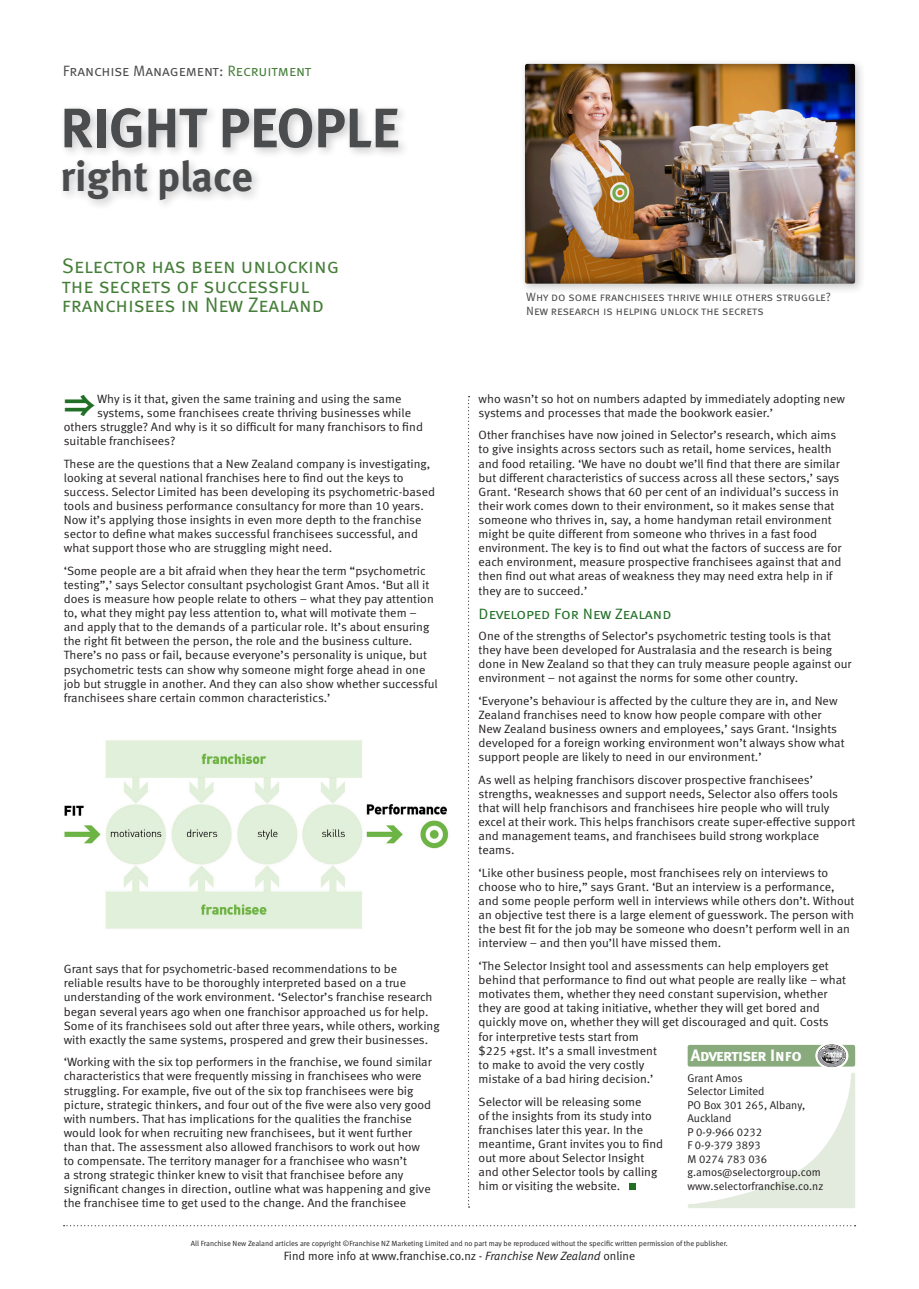
<style>
.page{position:relative;width:919px;height:1289px;background:#fff}
.page>*{position:absolute;margin:0;border:0;box-sizing:border-box;transform-origin:0 0}
.t1{font:55.5px "Meta Bold LF";color:#4b4c4d}
.t2{font:42px "Meta Bold LF";color:#4b4c4d}
.t3{font:800 30.3px "Koz Go Pro";color:#216e26;scale:1.04 1}
.t4{font:21px/19.5px "Meta Normal LF Caps";color:#457e39}
.t5{font:16.5px "Meta Bold LF Caps";letter-spacing:-.035em;color:#fff}
.t6{font:15px "Meta Normal LF Caps";color:#4b4c4d}
.t7{font:15px "Meta Normal LF Caps";color:#216e26;scale:1.04 1}
.t8{font:12px/14.1px "Meta Normal LF";color:#231f20;scale:1.04 1}
.t9{font:12px/13.5px "Meta Normal LF Caps";color:#4b4c4d}
.t10{font:12px "Meta Normal LF";color:#231f20}
.t11{font:11.25px/13.5px "Meta Normal LF";color:#231f20}
.t12{font:7.5px "Meta Normal LF";color:#231f20}
.s1{color:#457e39}
.s2{font-style:italic}
</style>
<div class="page">
<div style="left:57px;top:102px;width:351px;height:109px;background:#231f20;opacity:.25"></div>
<svg style="left:64px;top:1225px;width:791px;height:1px"></svg>
<div style="left:629px;top:1183px;width:6px;height:7px;background:#216e26"></div>
<img style="left:64px;top:740px;width:385px;height:189px">
<div style="left:519px;top:58px;width:347px;height:237px;background:#231f20;opacity:.25"></div>
<div style="left:523px;top:63px;width:335px;height:222px;background:#231f20;opacity:.75"></div>
<svg style="left:468px;top:396px;width:1px;height:811px"></svg>
<div style="left:687px;top:1044px;width:168px;height:22px;background:#88aa7c;border-radius:2px"></div>
<div style="left:815px;top:1041px;width:33px;height:28px;border:2px solid #fff;border-radius:50%"></div>
<div style="left:850px;top:1072px;width:5px;height:136px;background:#e2ebde;border-radius:2px"></div>
<div style="left:687px;top:1203px;width:168px;height:5px;background:#e2ebde;border-radius:2px"></div>
<svg style="left:692px;top:1044px;width:159px;height:160px"></svg>
<p class="t6" style="left:63px;top:62px;width:250px">Franchise Management: <span class="s1">Recruitment</span></p>
<h1 class="t1" style="left:61px;top:95px;width:340px">RIGHT PEOPLE</h1>
<h2 class="t2" style="left:61px;top:152px;width:193px">right place</h2>
<h3 class="t4" style="left:62px;top:256px;width:279px">Selector has been unlocking the secrets of successful franchisees in New Zealand</h3>
<h3 class="t3" style="left:64px;top:386px;width:32px">⇒</h3>
<p class="t8" style="left:97px;top:391px;width:294px">Why is it that, given the same training and using the same</p>
<p class="t8" style="left:97px;top:405px;width:303px">systems, some franchisees create thriving businesses while</p>
<p class="t8" style="left:64px;top:419px;width:347px">others struggle? And why is it so difficult for many franchisors to find</p>
<p class="t8" style="left:64px;top:433px;width:109px">suitable franchisees?</p>
<p class="t8" style="left:64px;top:456px;width:358px">These are the questions that a New Zealand company is investigating, looking at several national franchises here to find out the keys to success. Selector Limited has been developing its psychometric-based tools and business performance consultancy for more than 10 years.<br>Now it’s applying those insights in even more depth to the franchise sector to define what makes successful franchisees successful, and what support those who are struggling might need.</p>
<p class="t8" style="left:64px;top:563px;width:361px">‘Some people are a bit afraid when they hear the term “psychometric testing”,’ says Selector consultant psychologist Grant Amos. ‘But all it does is measure how people relate to others – what they pay attention to, what they might pay less attention to, what will motivate them – and apply that to the demands of a particular role. It’s about ensuring the right fit between the person, the role and the business culture.<br>There’s no pass or fail, because everyone’s personality is unique, but psychometric tests can show why someone might forge ahead in one job but struggle in another. And they can also show whether successful franchisees share certain common characteristics.’</p>
<p class="t8" style="left:64px;top:961px;width:363px">Grant says that for psychometric-based recommendations to be reliable results have to be thoroughly interpreted based on a true understanding of the work environment. ‘Selector’s franchise research began several years ago when one franchisor approached us for help.<br>Some of its franchisees sold out after three years, while others, working with exactly the same systems, prospered and grew their businesses.</p>
<p class="t8" style="left:64px;top:1054px;width:355px">‘Working with the six top performers in the franchise, we found similar characteristics that were frequently missing in franchisees who were struggling. For example, five out of the six top franchisees were big picture, strategic thinkers, and four out of the five were also very good with numbers. That has implications for the qualities the franchise would look for when recruiting new franchisees, but it went further than that. The assessment also allowed franchisors to work out how to compensate. The territory manager for a franchisee who wasn’t<br>a strong strategic thinker knew to visit that franchisee before any significant changes in direction, outline what was happening and give the franchisee time to get used to the change. And the franchisee</p>
<p class="t9" style="left:526px;top:290px;width:306px">Why do some franchisees thrive while others struggle?<br>New research is helping unlock the secrets</p>
<p class="t8" style="left:478px;top:391px;width:354px">who wasn’t so hot on numbers adapted by immediately adopting new systems and processes that made the bookwork easier.’</p>
<p class="t8" style="left:478px;top:428px;width:350px">Other franchises have now joined in Selector’s research, which aims to give insights across sectors such as retail, home services, health and food retailing. ‘We have no doubt we’ll find that there are similar but different characteristics of success across all these sectors,’ says Grant. ‘Research shows that 60 per cent of an individual’s success in their work comes down to their environment, so it makes sense that someone who thrives in, say, a home handyman retail environment might be quite different from someone who thrives in a fast food environment. The key is to find out what the factors of success are for each environment, measure prospective franchisees against that and then find out what areas of weakness they may need extra help in if they are to succeed.’</p>
<p class="t7" style="left:478px;top:604px;width:187px">Developed For New Zealand</p>
<p class="t8" style="left:478px;top:628px;width:360px">One of the strengths of Selector’s psychometric testing tools is that they have been developed for Australasia and the research is being done in New Zealand so that they can truly measure people against our environment – not against the norms for some other country.</p>
<p class="t8" style="left:478px;top:693px;width:353px">‘Everyone’s behaviour is affected by the culture they are in, and New Zealand franchises need to know how people compare with other New Zealand business owners and employees,’ says Grant. ‘Insights developed for a foreign working environment won’t always show what support people are likely to need in our environment.’</p>
<p class="t8" style="left:478px;top:772px;width:363px">As well as helping franchisors discover prospective franchisees’ strengths, weaknesses and support needs, Selector also offers tools that will help franchisors and franchisees hire people who will truly excel at their work. This helps franchisors create super-effective support and management teams, and franchisees build strong workplace teams.</p>
<p class="t8" style="left:478px;top:865px;width:363px">‘Like other business people, most franchisees rely on interviews to choose who to hire,” says Grant. ‘But an interview is a performance, and some people perform well in interviews while others don’t. Without an objective test there is a large element of guesswork. The person with the best fit for the job may be someone who doesn’t perform well in an interview – and then you’ll have missed them.</p>
<p class="t8" style="left:478px;top:958px;width:355px">‘The Selector Insight tool and assessments can help employers get behind that performance to find out what people are really like – what motivates them, whether they need constant supervision, whether they are good at taking initiative, whether they will get bored and quickly move on, whether they will get discouraged and quit. Costs for interpretive tests start from<br>$225 +gst. It’s a small investment<br>to make to avoid the very costly<br>mistake of a bad hiring decision.’</p>
<p class="t8" style="left:478px;top:1094px;width:179px">Selector will be releasing some<br>of the insights from its study into franchises later this year. In the meantime, Grant invites you to find out more about Selector Insight and other Selector tools by calling him or visiting the website.</p>
<h3 class="t5" style="left:691px;top:1045px;width:112px">Advertiser Info</h3>
<p class="t11" style="left:687px;top:1070px;width:137px">Grant Amos<br>Selector Limited<br>PO Box 301 265, Albany,<br>Auckland<br>P 0-9-966 0232<br>F 0-9-379 3893<br>M 0274 783 036 g.amos@selectorgroup.com www.selectorfranchise.co.nz</p>
<p class="t12" style="left:191px;top:1238px;width:538px">All Franchise New Zealand articles are copyright ©Franchise NZ Marketing Limited and no part may be reproduced without the specific written permission of the publisher.</p>
<p class="t10" style="left:284px;top:1249px;width:353px">Find more info at www.franchise.co.nz - <span class="s2">Franchise New Zealand</span> online</p>
</div>
